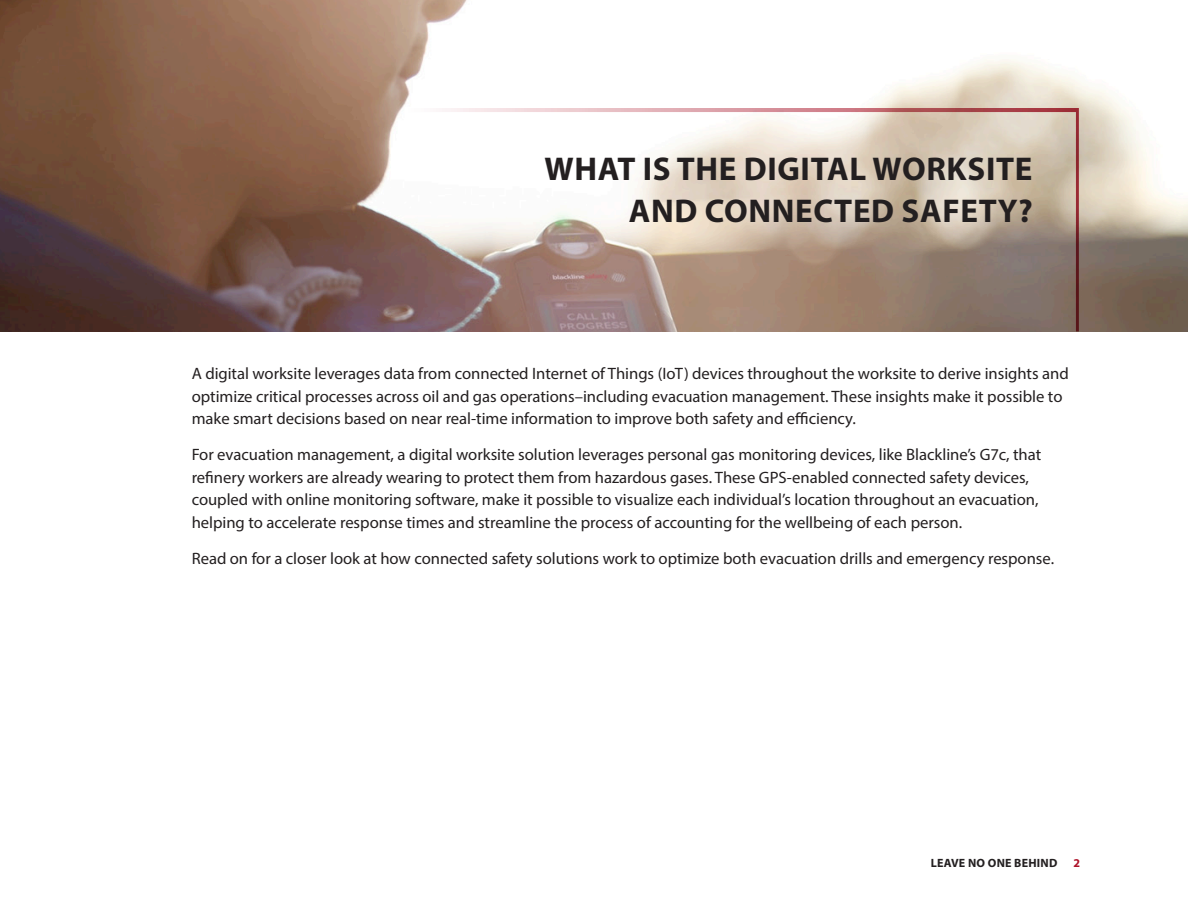
<style>
.page{position:relative;width:1188px;height:918px;background:#fff}
.page>*{position:absolute;margin:0;border:0;box-sizing:border-box;transform-origin:0 0}
.heading_1{font:700 33px/42px "Myriad Pro";letter-spacing:.02em;color:#231f20;text-align:right}
.body{font:16.5px/22.5px "Myriad Pro";color:#231f20}
.t1{font:700 12px "Myriad Pro";letter-spacing:.02em;color:#231f20}
.t2{font:700 12px "Myriad Pro";color:#ae1229}
</style>
<div class="page">
<img style="left:0;top:0;width:1188px;height:332px">
<svg style="left:382px;top:108px;width:697px;height:224px"></svg>
<p class="heading_1" style="left:544px;top:147px;width:490px">WHAT IS THE DIGITAL WORKSITE<br>AND CONNECTED SAFETY?</p>
<p class="body" style="left:192px;top:362px;width:879px">A digital worksite leverages data from connected Internet of Things (IoT) devices throughout the worksite to derive insights and optimize critical processes across oil and gas operations–including evacuation management. These insights make it possible to make smart decisions based on near real-time information to improve both safety and efficiency.</p>
<p class="body" style="left:192px;top:443px;width:851px">For evacuation management, a digital worksite solution leverages personal gas monitoring devices, like Blackline’s G7c, that refinery workers are already wearing to protect them from hazardous gases. These GPS-enabled connected safety devices, coupled with online monitoring software, make it possible to visualize each individual’s location throughout an evacuation, helping to accelerate response times and streamline the process of accounting for the wellbeing of each person.</p>
<p class="body" style="left:192px;top:547px;width:864px">Read on for a closer look at how connected safety solutions work to optimize both evacuation drills and emergency response.</p>
<p class="t1" style="left:931px;top:855px;width:128px">LEAVE NO ONE BEHIND</p>
<p class="t2" style="left:1073px;top:855px;width:8px">2</p>
</div>
